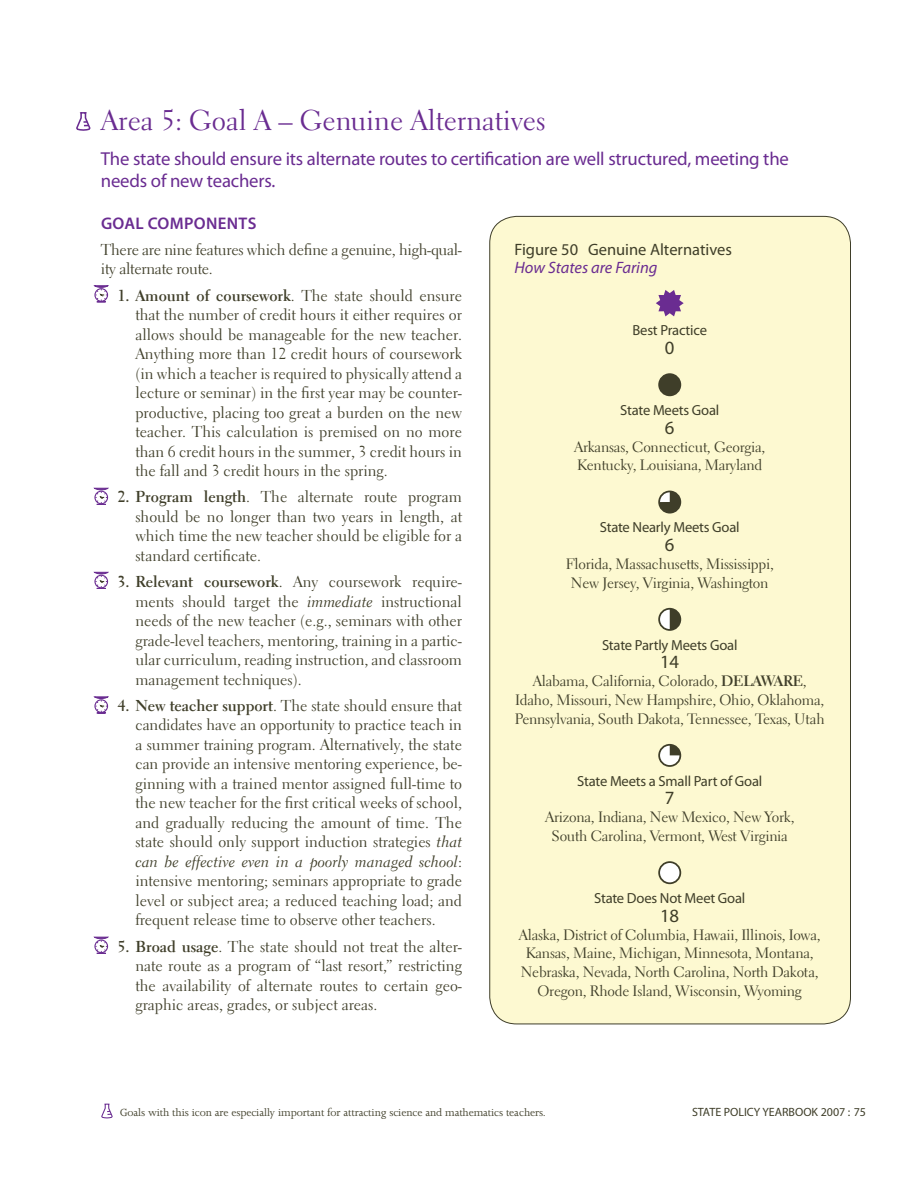
<style>
.page{position:relative;width:918px;height:1188px;background:#fff}
.page>*{position:absolute;margin:0;border:0;box-sizing:border-box;transform-origin:0 0}
.t1{font:28.5px "Electra LH";color:#6a2c91}
.t2{font:18.75px/21.8px "Myriad Pro";letter-spacing:-.01em;color:#6a2c91}
.t3{font:18.75px "Myriad Pro";color:#3f3e29}
.t4{font:600 16.8px "Myriad Pro";letter-spacing:.02em;color:#6a2c91}
.t5{font:16.5px "Myriad Pro";color:#3f3e29}
.t6{font:italic 16.5px "Myriad Pro";color:#6a2c91}
.t7{font:15.75px/19.5px "Electra LH";color:#3f3e29;text-align:justify}
.t8{font:15.75px "Electra LH Cursive";color:#3f3e29}
.t9{font:15px/18.8px "Electra LH";letter-spacing:-.015em;color:#3f3e29;text-align:center}
.t10{font:14.7px "Myriad Pro";letter-spacing:-.015em;color:#3f3e29}
.t11{font:12px "Joanna";letter-spacing:-.01em;color:#3f3e29}
.t12{font:12px "Myriad";color:#3f3e29}
.s1{font-weight:700}
.s2{font-family:"Electra LH Cursive"}
.s3{font-family:"Electra LH"}
</style>
<div class="page">
<div style="left:490px;top:216px;width:360px;height:808px;background:#fdf9d1;border-radius:27px"></div>
<svg style="left:656px;top:290px;width:28px;height:26px"></svg>
<div style="left:660px;top:375px;width:20px;height:20px;background:#3f3e29;border-radius:50%"></div>
<div style="left:658px;top:373px;width:23px;height:23px;border:3px solid #3f3e29;border-radius:50%"></div>
<div style="left:660px;top:492px;width:20px;height:20px;background:#3f3e29;border-radius:50%"></div>
<div style="left:658px;top:491px;width:23px;height:23px;border:3px solid #3f3e29;border-radius:50%"></div>
<svg style="left:660px;top:492px;width:10px;height:10px"></svg>
<div style="left:660px;top:609px;width:20px;height:20px;background:#3f3e29;border-radius:50%"></div>
<div style="left:658px;top:608px;width:23px;height:23px;border:3px solid #3f3e29;border-radius:50%"></div>
<svg style="left:660px;top:610px;width:10px;height:19px"></svg>
<div style="left:658px;top:744px;width:23px;height:23px;border:3px solid #3f3e29;border-radius:50%"></div>
<svg style="left:660px;top:746px;width:19px;height:19px"></svg>
<div style="left:658px;top:861px;width:23px;height:23px;border:3px solid #3f3e29;border-radius:50%"></div>
<div style="left:660px;top:863px;width:19px;height:19px;background:#fff;border-radius:50%"></div>
<svg style="left:76px;top:112px;width:15px;height:19px"></svg>
<svg style="left:101px;top:1103px;width:12px;height:16px"></svg>
<svg style="left:94px;top:285px;width:15px;height:17px"></svg>
<svg style="left:94px;top:487px;width:15px;height:18px"></svg>
<svg style="left:94px;top:572px;width:15px;height:17px"></svg>
<svg style="left:94px;top:696px;width:15px;height:18px"></svg>
<svg style="left:94px;top:936px;width:15px;height:18px"></svg>
<h1 class="t1" style="left:101px;top:103px;width:446px">Area 5: Goal A – Genuine Alternatives</h1>
<p class="t2" style="left:101px;top:148px;width:690px">The state should ensure its alternate routes to certification are well structured, meeting the needs of new teachers.</p>
<p class="t4" style="left:101px;top:212px;width:137px">GOAL COMPONENTS</p>
<p class="t7" style="left:101px;top:240px;width:363px">There are nine features which define a genuine, high-qual&shy;ity alternate route.</p>
<p class="t7" style="left:135px;top:286px;width:328px;text-indent:-18px"><span class="s1">1. Amount of coursework</span>. The state should ensure that the number of credit hours it either requires or allows should be manageable for the new teacher.<br>Anything more than 12 credit hours of coursework (in which a teacher is required to physically attend a lecture or seminar) in the first year may be counter&shy;productive, placing too great a burden on the new teacher. This calculation is premised on no more than 6 credit hours in the summer, 3 credit hours in the fall and 3 credit hours in the spring.</p>
<p class="t7" style="left:135px;top:487px;width:328px;text-indent:-18px"><span class="s1">2. Program length</span>. The alternate route program should be no longer than two years in length, at which time the new teacher should be eligible for a standard certificate.</p>
<p class="t7" style="left:135px;top:572px;width:328px;text-indent:-18px"><span class="s1">3. Relevant coursework</span>. Any coursework require&shy;ments should target the <span class="s2">immediate</span> instructional needs of the new teacher (e.g., seminars with other grade-level teachers, mentoring, training in a partic&shy;ular curriculum, reading instruction, and classroom management techniques).</p>
<p class="t7" style="left:135px;top:696px;width:328px;text-indent:-18px"><span class="s1">4. New teacher support</span>. The state should ensure that candidates have an opportunity to practice teach in a summer training program. Alternatively, the state can provide an intensive mentoring experience, be&shy;ginning with a trained mentor assigned full-time to the new teacher for the first critical weeks of school, and gradually reducing the amount of time. The state should only support induction strategies <span class="s2">that</span></p>
<p class="t8" style="left:135px;top:852px;width:328px">can be effective even in a poorly managed school<span class="s3">:</span></p>
<p class="t7" style="left:135px;top:871px;width:328px">intensive mentoring; seminars appropriate to grade level or subject area; a reduced teaching load; and frequent release time to observe other teachers.</p>
<p class="t7" style="left:135px;top:937px;width:328px;text-indent:-18px"><span class="s1">5. Broad usage</span>. The state should not treat the alter&shy;nate route as a program of “last resort,” restricting the availability of alternate routes to certain geo&shy;graphic areas, grades, or subject areas.</p>
<p class="t5" style="left:514px;top:240px;width:219px">Figure 50 Genuine Alternatives</p>
<p class="t6" style="left:514px;top:258px;width:145px">How States are Faring</p>
<p class="t10" style="left:632px;top:321px;width:76px">Best Practice</p>
<p class="t3" style="left:665px;top:336px;width:11px">0</p>
<p class="t10" style="left:620px;top:401px;width:101px">State Meets Goal</p>
<p class="t3" style="left:665px;top:416px;width:11px">6</p>
<p class="t9" style="left:574px;top:437px;width:193px;text-align:left">Arkansas, Connecticut, Georgia,<br>Kentucky, Louisiana, Maryland</p>
<p class="t10" style="left:600px;top:518px;width:141px">State Nearly Meets Goal</p>
<p class="t3" style="left:665px;top:533px;width:11px">6</p>
<p class="t9" style="left:566px;top:555px;width:210px">Florida, Massachusetts, Mississippi,<br>New Jersey, Virginia, Washington</p>
<p class="t10" style="left:602px;top:636px;width:137px">State Partly Meets Goal</p>
<p class="t3" style="left:660px;top:650px;width:20px">14</p>
<p class="t9" style="left:515px;top:672px;width:311px">Alabama, California, Colorado, <span class="s1">Delaware</span>,<br>Idaho, Missouri, New Hampshire, Ohio, Oklahoma,<br>Pennsylvania, South Dakota, Tennessee, Texas, Utah</p>
<p class="t10" style="left:577px;top:772px;width:187px">State Meets a Small Part of Goal</p>
<p class="t3" style="left:665px;top:787px;width:11px">7</p>
<p class="t9" style="left:545px;top:808px;width:251px">Arizona, Indiana, New Mexico, New York,<br>South Carolina, Vermont, West Virginia</p>
<p class="t10" style="left:594px;top:889px;width:153px">State Does Not Meet Goal</p>
<p class="t3" style="left:660px;top:904px;width:20px">18</p>
<p class="t9" style="left:519px;top:925px;width:303px">Alaska, District of Columbia, Hawaii, Illinois, Iowa, Kansas, Maine, Michigan, Minnesota, Montana, Nebraska, Nevada, North Carolina, North Dakota, Oregon, Rhode Island, Wisconsin, Wyoming</p>
<p class="t11" style="left:120px;top:1106px;width:427px">Goals with this icon are especially important for attracting science and mathematics teachers.</p>
<p class="t12" style="left:692px;top:1106px;width:174px">STATE POLICY YEARBOOK 2007 : 75</p>
</div>
